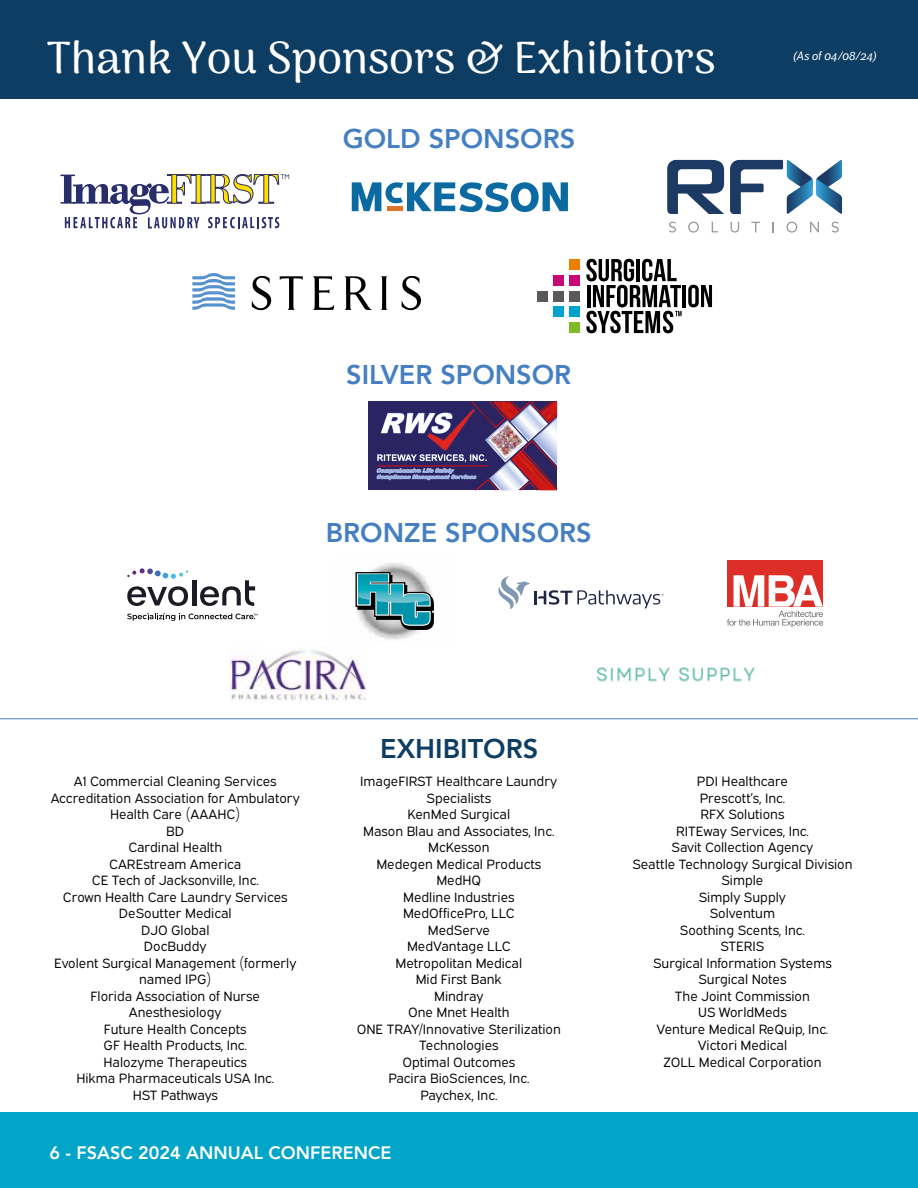
<style>
.page{position:relative;width:918px;height:1188px;background:#fff}
.page>*{position:absolute;margin:0;border:0;box-sizing:border-box;transform-origin:0 0}
.t1{font:500 45px "Arima Madurai";color:#fff}
.t2{font:800 27px "Avenir";color:#457fc1}
.t3{font:800 27px "Avenir";color:#0d3d62}
.t4{font:800 18px "Avenir";color:#fff}
.t5{font:13.5px/16.5px "Expressway Bk";color:#000;text-align:center}
.t6{font:italic 12px "Dagny Pro";color:#fff}
</style>
<div class="page">
<div style="left:0;top:1112px;width:918px;height:76px;background:#00a5c8"></div>
<svg style="left:61px;top:174px;width:228px;height:54px"></svg>
<svg style="left:192px;top:273px;width:43px;height:37px"></svg>
<svg style="left:252px;top:276px;width:169px;height:34px"></svg>
<svg style="left:352px;top:182px;width:216px;height:30px"></svg>
<hr style="left:683px;top:285px;width:3px;height:22px;background:#000">
<svg style="left:688px;top:285px;width:24px;height:22px"></svg>
<svg style="left:586px;top:259px;width:96px;height:74px"></svg>
<div style="left:569px;top:259px;width:11px;height:11px;background:#ef7d00"></div>
<div style="left:553px;top:275px;width:11px;height:10px;background:#c90774"></div>
<div style="left:537px;top:291px;width:11px;height:10px;background:#5c585b"></div>
<div style="left:553px;top:291px;width:11px;height:10px;background:#5c585b"></div>
<div style="left:553px;top:307px;width:11px;height:10px;background:#00a3cd"></div>
<div style="left:569px;top:275px;width:11px;height:10px;background:#c90774"></div>
<div style="left:569px;top:291px;width:11px;height:10px;background:#5c585b"></div>
<div style="left:569px;top:307px;width:11px;height:10px;background:#00a3cd"></div>
<div style="left:569px;top:322px;width:11px;height:11px;background:#7fba27"></div>
<svg style="left:669px;top:222px;width:7px;height:11px"></svg>
<svg style="left:688px;top:222px;width:11px;height:11px"></svg>
<svg style="left:712px;top:222px;width:6px;height:10px"></svg>
<svg style="left:731px;top:222px;width:8px;height:11px"></svg>
<svg style="left:751px;top:222px;width:9px;height:10px"></svg>
<svg style="left:772px;top:222px;width:2px;height:10px"></svg>
<svg style="left:786px;top:222px;width:11px;height:11px"></svg>
<svg style="left:810px;top:222px;width:9px;height:10px"></svg>
<svg style="left:832px;top:222px;width:7px;height:11px"></svg>
<svg style="left:667px;top:160px;width:57px;height:54px"></svg>
<svg style="left:730px;top:160px;width:112px;height:54px"></svg>
<div style="left:369px;top:402px;width:188px;height:88px;background:#2a2463"></div>
<svg style="left:377px;top:402px;width:180px;height:89px"></svg>
<hr style="left:0;top:719px;width:918px;height:1px;background:#457fc1">
<div style="left:727px;top:560px;width:96px;height:47px;background:#dd2f28"></div>
<svg style="left:727px;top:575px;width:96px;height:52px"></svg>
<svg style="left:498px;top:576px;width:165px;height:33px"></svg>
<img style="left:355px;top:562px;width:64px;height:78px">
<svg style="left:356px;top:572px;width:78px;height:58px;background:#609ca4"></svg>
<img style="left:229px;top:647px;width:138px;height:54px">
<img style="left:596px;top:667px;width:159px;height:15px">
<div style="left:0;top:0;width:918px;height:98px;background:#0d3d62"></div>
<svg style="left:127px;top:586px;width:61px;height:20px"></svg>
<hr style="left:192px;top:580px;width:4px;height:25px;background:#1c1a25">
<svg style="left:200px;top:580px;width:55px;height:26px"></svg>
<svg style="left:127px;top:568px;width:26px;height:9px"></svg>
<div style="left:155px;top:570px;width:6px;height:7px;background:#3b70b7;border-radius:50%"></div>
<svg style="left:162px;top:570px;width:26px;height:9px"></svg>
<svg style="left:127px;top:613px;width:130px;height:8px"></svg>
<h1 class="t1" style="left:47px;top:26px;width:670px">Thank You Sponsors &amp; Exhibitors</h1>
<p class="t6" style="left:793px;top:49px;width:85px">(As of 04/08/24)</p>
<h2 class="t2" style="left:343px;top:117px;width:234px">GOLD SPONSORS</h2>
<h2 class="t2" style="left:346px;top:354px;width:227px">SILVER SPONSOR</h2>
<h2 class="t2" style="left:326px;top:511px;width:267px">BRONZE SPONSORS</h2>
<h2 class="t3" style="left:380px;top:728px;width:160px">EXHIBITORS</h2>
<p class="t5" style="left:51px;top:772px;width:251px">A1 Commercial Cleaning Services<br>Accreditation Association for Ambulatory<br>Health Care (AAAHC)<br>BD<br>Cardinal Health<br>CAREstream America<br>CE Tech of Jacksonville, Inc.<br>Crown Health Care Laundry Services<br>DeSoutter Medical<br>DJO Global<br>DocBuddy<br>Evolent Surgical Management (formerly named IPG)<br>Florida Association of Nurse<br>Anesthesiology<br>Future Health Concepts<br>GF Health Products, Inc.<br>Halozyme Therapeutics<br>Hikma Pharmaceuticals USA Inc.<br>HST Pathways</p>
<p class="t5" style="left:357px;top:772px;width:206px">ImageFIRST Healthcare Laundry<br>Specialists<br>KenMed Surgical<br>Mason Blau and Associates, Inc.<br>McKesson<br>Medegen Medical Products<br>MedHQ<br>Medline Industries<br>MedOfficePro, LLC<br>MedServe<br>MedVantage LLC<br>Metropolitan Medical<br>Mid First Bank<br>Mindray<br>One Mnet Health<br>ONE TRAY/Innovative Sterilization<br>Technologies<br>Optimal Outcomes<br>Pacira BioSciences, Inc.<br>Paychex, Inc.</p>
<p class="t5" style="left:632px;top:772px;width:222px">PDI Healthcare<br>Prescott’s, Inc.<br>RFX Solutions<br>RITEway Services, Inc.<br>Savit Collection Agency<br>Seattle Technology Surgical Division<br>Simple<br>Simply Supply<br>Solventum<br>Soothing Scents, Inc.<br>STERIS<br>Surgical Information Systems<br>Surgical Notes<br>The Joint Commission<br>US WorldMeds<br>Venture Medical ReQuip, Inc.<br>Victori Medical<br>ZOLL Medical Corporation</p>
<h3 class="t4" style="left:50px;top:1139px;width:343px">6 - FSASC 2024 ANNUAL CONFERENCE</h3>
</div>
